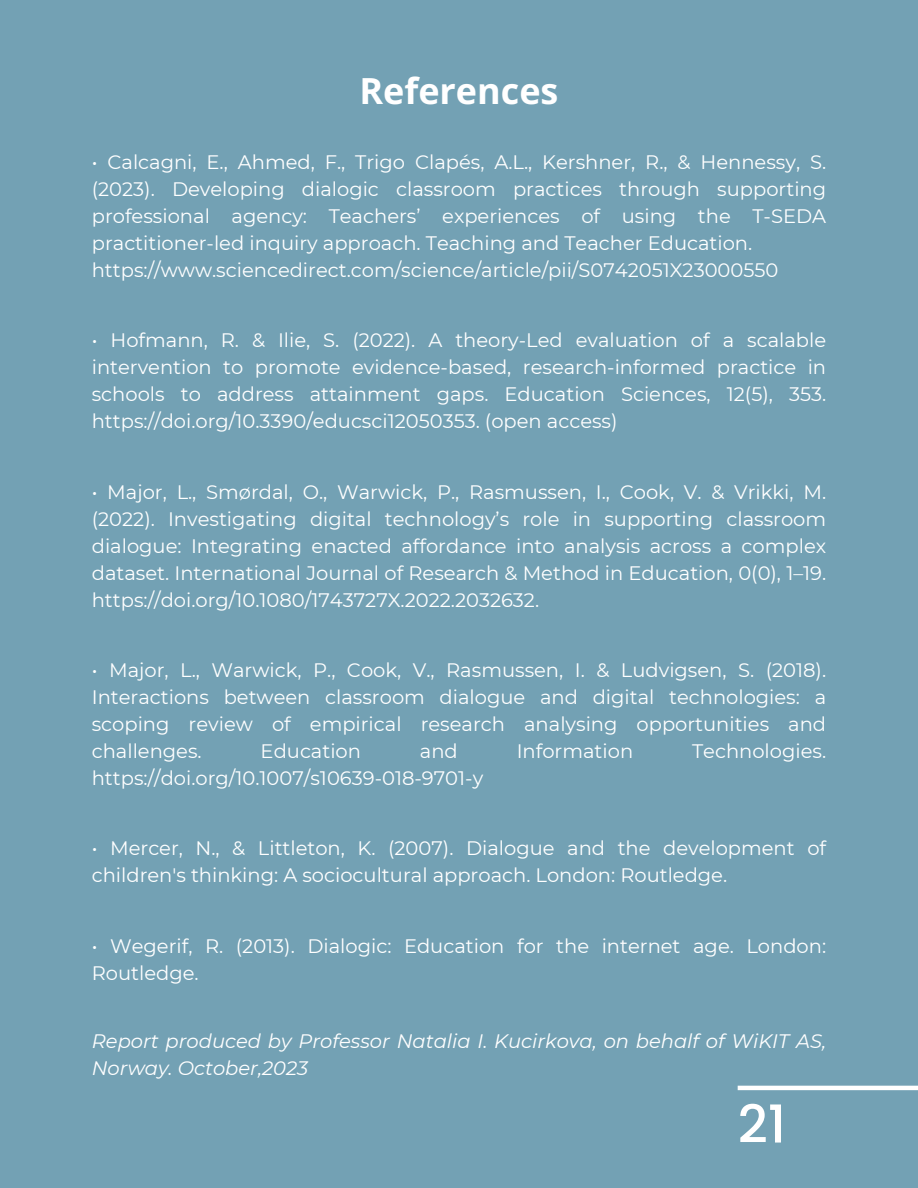
<style>
.page{position:relative;width:918px;height:1188px;background:#73a1b4}
.page>*{position:absolute;margin:0;border:0;box-sizing:border-box;transform-origin:0 0}
.t1{font:500 52.2px "Poppins";color:#fff}
.t2{font:700 36px "Open Sans";color:#fff}
.t3{font:19.5px/27px "Montserrat";color:#fff;text-align:justify}
.t4{font:italic 19.5px/27px "Montserrat";color:#fff}
</style>
<div class="page">
<hr style="left:738px;top:1086px;width:180px;height:4px;background:#fff">
<p class="t2" style="left:359px;top:66px;width:201px">References</p>
<p class="t3" style="left:92px;top:149px;width:736px">• Calcagni, E., Ahmed, F., Trigo Clapés, A.L., Kershner, R., &amp; Hennessy, S. (2023). Developing dialogic classroom practices through supporting professional agency: Teachers’ experiences of using the T-SEDA practitioner-led inquiry approach. Teaching and Teacher Education.</p>
<p class="t3" style="left:92px;top:257px;width:688px">https://www.sciencedirect.com/science/article/pii/S0742051X23000550</p>
<p class="t3" style="left:92px;top:327px;width:736px">• Hofmann, R. &amp; Ilie, S. (2022). A theory-Led evaluation of a scalable intervention to promote evidence-based, research-informed practice in schools to address attainment gaps. Education Sciences, 12(5), 353. https://doi.org/10.3390/educsci12050353. (open access)</p>
<p class="t3" style="left:92px;top:478px;width:736px">• Major, L., Smørdal, O., Warwick, P., Rasmussen, I., Cook, V. &amp; Vrikki, M. (2022). Investigating digital technology’s role in supporting classroom dialogue: Integrating enacted affordance into analysis across a complex dataset. International Journal of Research &amp; Method in Education, 0(0), 1–19. https://doi.org/10.1080/1743727X.2022.2032632.</p>
<p class="t3" style="left:92px;top:656px;width:736px">• Major, L., Warwick, P., Cook, V., Rasmussen, I. &amp; Ludvigsen, S. (2018).<br>Interactions between classroom dialogue and digital technologies: a scoping review of empirical research analysing opportunities and challenges.</p>
<p class="t3" style="left:261px;top:737px;width:102px">Education</p>
<p class="t3" style="left:420px;top:737px;width:39px">and</p>
<p class="t3" style="left:517px;top:737px;width:118px">Information</p>
<p class="t3" style="left:692px;top:737px;width:136px">Technologies.</p>
<p class="t3" style="left:92px;top:764px;width:393px">https://doi.org/10.1007/s10639-018-9701-y</p>
<p class="t3" style="left:92px;top:835px;width:736px">• Mercer, N., &amp; Littleton, K. (2007). Dialogue and the development of children's thinking: A sociocultural approach. London: Routledge.</p>
<p class="t3" style="left:92px;top:932px;width:736px">• Wegerif, R. (2013). Dialogic: Education for the internet age. London:<br>Routledge.</p>
<p class="t4" style="left:92px;top:1028px;width:736px">Report produced by Professor Natalia I. Kucirkova, on behalf of WiKIT AS,<br>Norway. October,2023</p>
<p class="t1" style="left:738px;top:1088px;width:50px">21</p>
</div>
